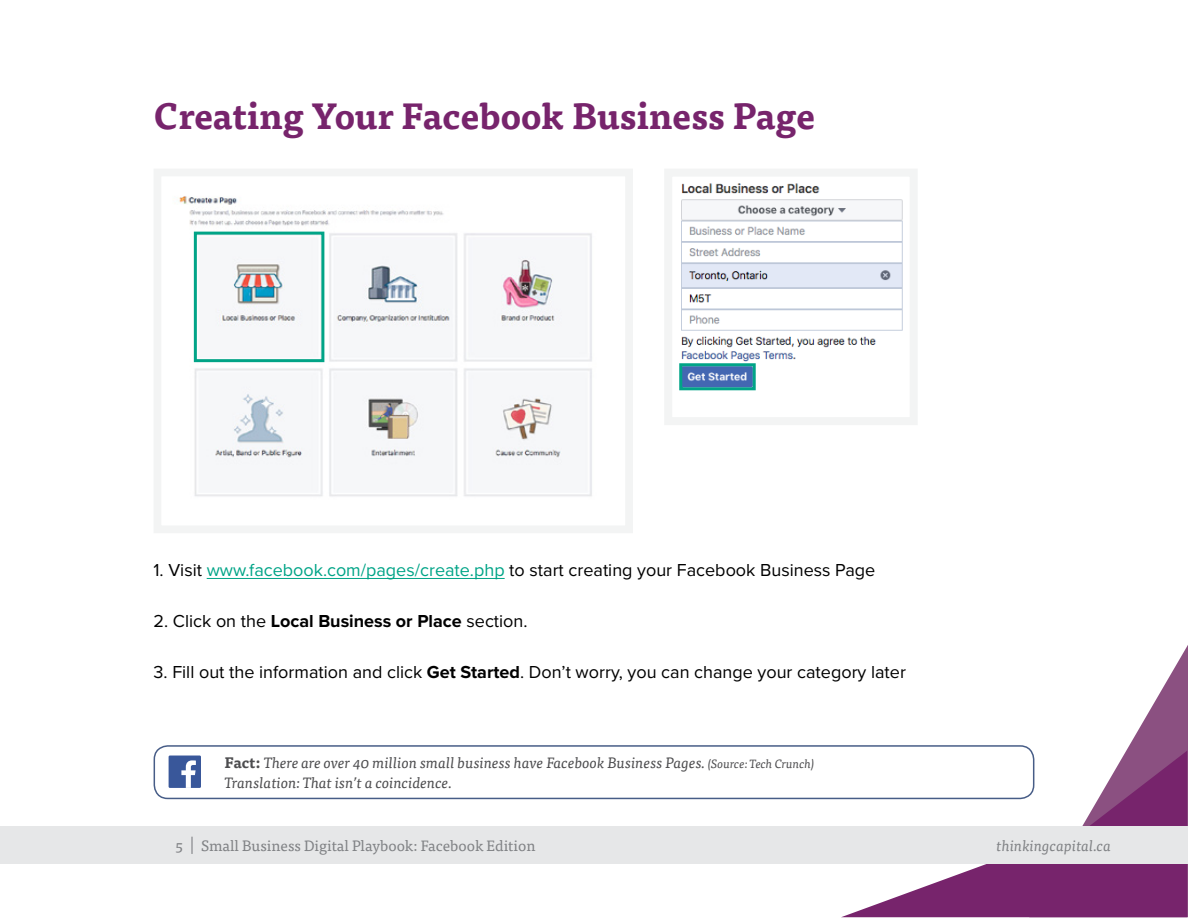
<style>
.page{position:relative;width:1188px;height:918px;background:#fff}
.page>*{position:absolute;margin:0;border:0;box-sizing:border-box;transform-origin:0 0}
.t1{font:700 36px "Tisa Pro";color:#77246c}
.t2{font:18px "Proxima Nova";color:#000}
.t3{font:italic 15px/19.5px "Tisa Pro";color:#4d4d4f}
.t4{font:15px "Tisa Pro";color:#808285}
.t5{font:italic 15px "Tisa Pro";color:#808285}
.s1{color:#01a487}
.s2{font-weight:700}
.s3{font-weight:700;font-style:normal}
.s4{font-size:12px}
</style>
<div class="page">
<svg style="left:1029px;top:645px;width:159px;height:272px"></svg>
<svg style="left:841px;top:751px;width:346px;height:166px"></svg>
<div style="left:0;top:827px;width:1188px;height:37px;background:#e6e7e8"></div>
<svg style="left:191px;top:837px;width:2px;height:17px"></svg>
<hr style="left:207px;top:578px;width:298px;height:1px;background:#01a487">
<img style="left:179px;top:196px;width:413px;height:301px">
<div style="left:154px;top:169px;width:479px;height:364px;border:8px solid #f3f4f4"></div>
<svg style="left:192px;top:230px;width:134px;height:134px"></svg>
<img style="left:679px;top:183px;width:224px;height:208px">
<div style="left:664px;top:169px;width:254px;height:256px;border:8px solid #f3f4f4"></div>
<div style="left:679px;top:363px;width:77px;height:27px;border:3px solid #01a487"></div>
<div style="left:154px;top:745px;width:880px;height:54px;border:2px solid #475d87;border-radius:14px"></div>
<div style="left:169px;top:756px;width:32px;height:32px;background:#39579a"></div>
<svg style="left:181px;top:760px;width:15px;height:28px"></svg>
<h1 class="t1" style="left:154px;top:87px;width:663px">Creating Your Facebook Business Page</h1>
<p class="t2" style="left:154px;top:559px;width:723px">1. Visit <span class="s1">www.facebook.com/pages/create.php</span> to start creating your Facebook Business Page</p>
<p class="t2" style="left:154px;top:610px;width:376px">2. Click on the <span class="s2">Local Business or Place</span> section.</p>
<p class="t2" style="left:154px;top:661px;width:754px">3. Fill out the information and click <span class="s2">Get Started</span>. Don’t worry, you can change your category later</p>
<p class="t3" style="left:225px;top:752px;width:591px"><span class="s3">Fact:</span> There are over 40 million small business have Facebook Business Pages. <span class="s4">(Source: Tech Crunch)<br></span>Translation: That isn’t a coincidence.</p>
<p class="t4" style="left:176px;top:834px;width:361px">5 Small Business Digital Playbook: Facebook Edition</p>
<p class="t5" style="left:997px;top:835px;width:116px">thinkingcapital.ca</p>
</div>
